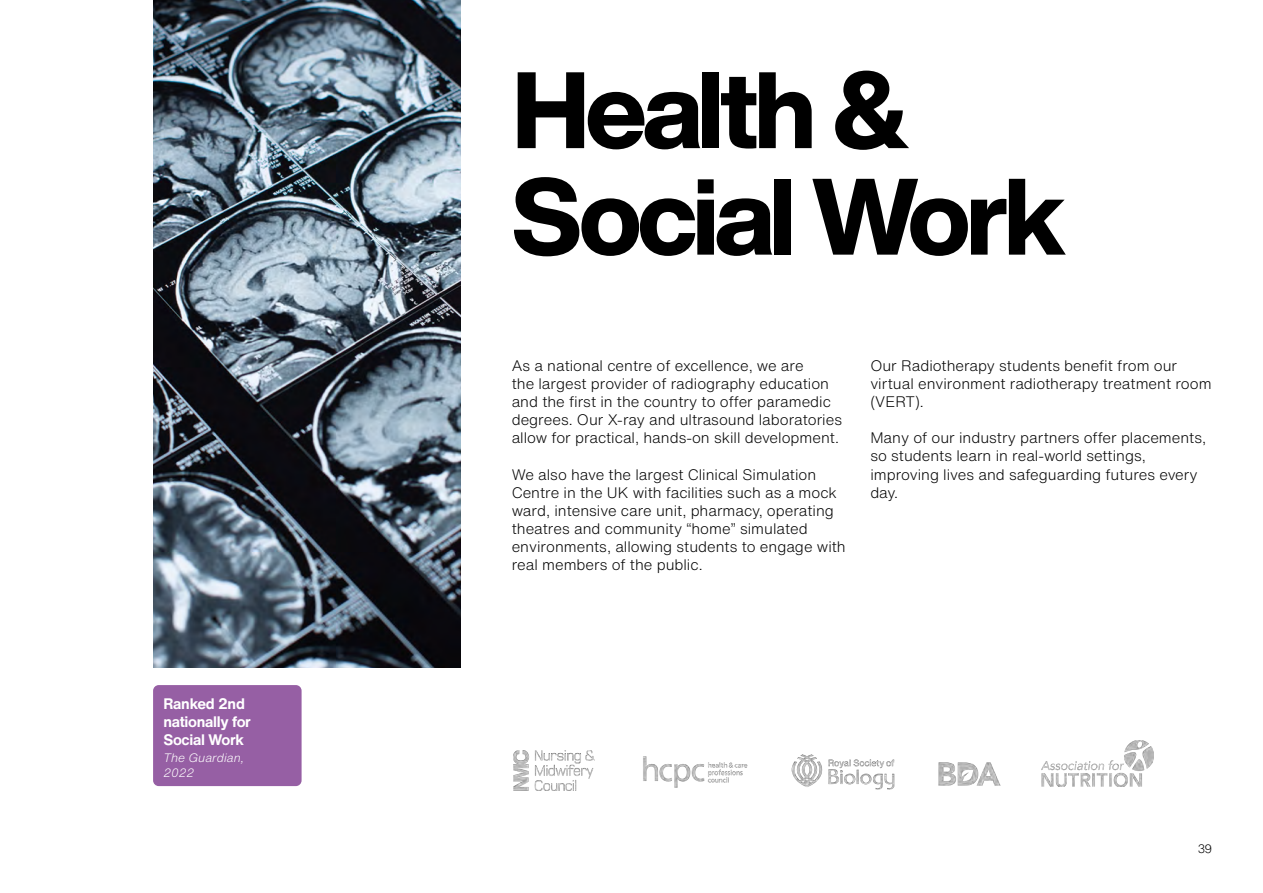
<style>
.page{position:relative;width:1263px;height:893px;background:#fff}
.page>*{position:absolute;margin:0;border:0;box-sizing:border-box;transform-origin:0 0}
.Header_3{font:800 106.5px/106.5px "Helvetica Now Display";letter-spacing:-.04em;color:#000}
.Paragraph_1{font:300 15px/18px "Helvetica Now Text";color:#000}
.SoS_Rankings_Text{font:700 15px/18px "Helvetica Now Text";letter-spacing:-.02em;color:#fff}
.SoS_Rankings_Subtext{font:italic 300 12px "Helvetica Now Text";color:#fff}
.t1{font:300 12px "Helvetica Now Display";color:#000}
</style>
<div class="page">
<div style="left:153px;top:685px;width:149px;height:101px;background:#965fa4;border-radius:6px"></div>
<img style="left:153px;top:0;width:308px;height:668px">
<img style="left:513px;top:750px;width:82px;height:41px">
<img style="left:1041px;top:741px;width:112px;height:45px">
<img style="left:791px;top:754px;width:104px;height:36px">
<img style="left:938px;top:762px;width:63px;height:24px">
<img style="left:643px;top:756px;width:105px;height:32px">
<p class="SoS_Rankings_Text" style="left:163px;top:694px;width:89px">Ranked 2nd nationally for<br>Social Work</p>
<p class="SoS_Rankings_Subtext" style="left:163px;top:749px;width:82px">The Guardian,</p>
<p class="SoS_Rankings_Subtext" style="left:163px;top:764px;width:32px">2022</p>
<p class="Header_3" style="left:512px;top:57px;width:555px">Health &amp;<br>Social Work</p>
<p class="Paragraph_1" style="left:512px;top:357px;width:332px">As a national centre of excellence, we are<br>the largest provider of radiography education and the first in the country to offer paramedic degrees. Our X-ray and ultrasound laboratories allow for practical, hands-on skill development.</p>
<p class="Paragraph_1" style="left:512px;top:465px;width:336px">We also have the largest Clinical Simulation Centre in the UK with facilities such as a mock ward, intensive care unit, pharmacy, operating theatres and community “home” simulated environments, allowing students to engage with real members of the public.</p>
<p class="Paragraph_1" style="left:870px;top:357px;width:343px">Our Radiotherapy students benefit from our virtual environment radiotherapy treatment room (VERT).</p>
<p class="Paragraph_1" style="left:870px;top:429px;width:337px">Many of our industry partners offer placements, so students learn in real-world settings, improving lives and safeguarding futures every day.</p>
<p class="t1" style="left:1198px;top:840px;width:15px">39</p>
</div>
